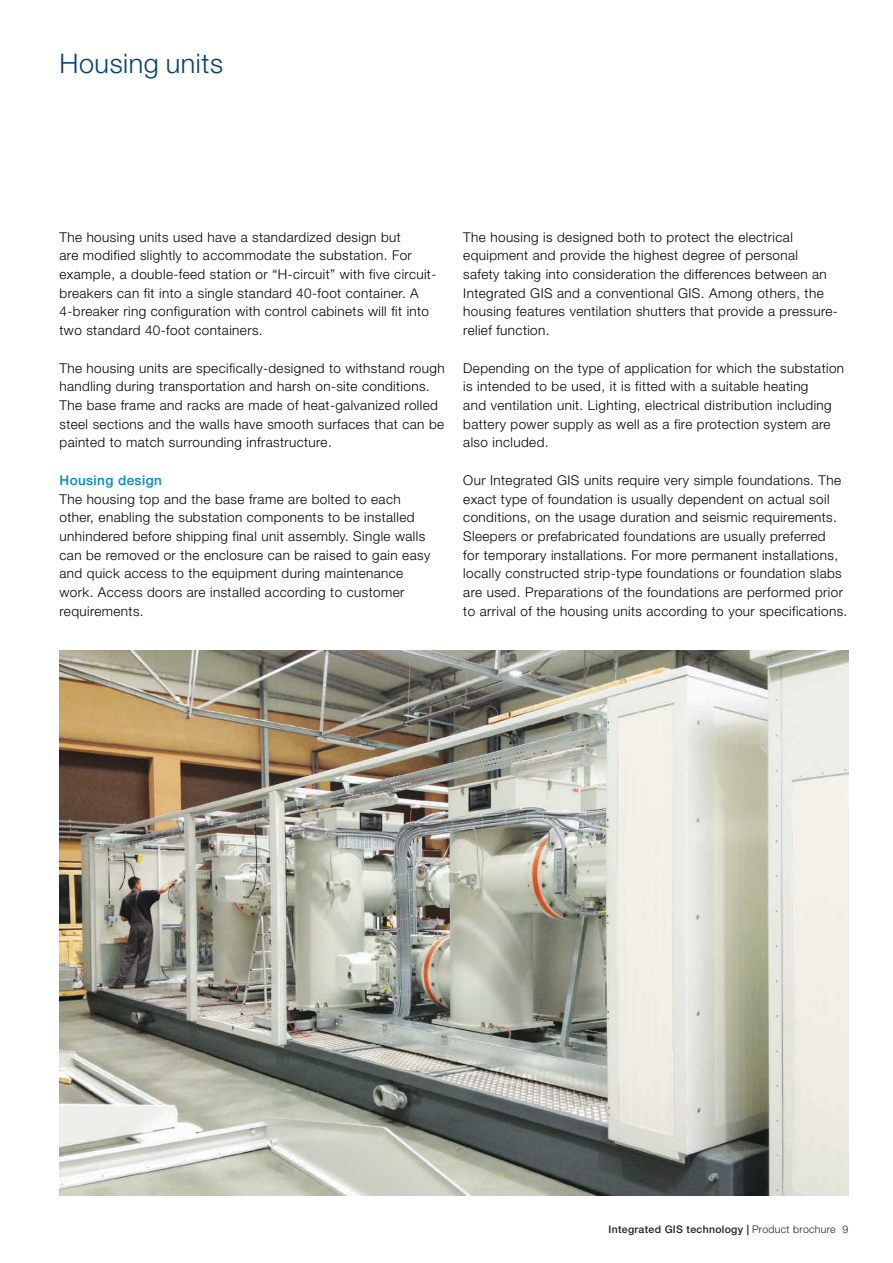
<style>
.page{position:relative;width:893px;height:1263px;background:#fff}
.page>*{position:absolute;margin:0;border:0;box-sizing:border-box;transform-origin:0 0}
.t1{font:300 27px "Helvetica Neue LT Std";letter-spacing:.02em;color:#004279}
.t2{font:300 13.5px/18.8px "Helvetica Neue LT Std";letter-spacing:.03em;color:#000}
.t3{font:500 13.5px "Helvetica Neue LT Std";letter-spacing:.03em;color:#0089cf}
.t4{font:500 10.5px "Helvetica Neue LT Std";letter-spacing:.03em;color:#231f20}
.s1{font-weight:300}
</style>
<div class="page">
<img style="left:60px;top:651px;width:788px;height:545px">
<h1 class="t1" style="left:60px;top:47px;width:165px">Housing units</h1>
<p class="t2" style="left:60px;top:227px;width:378px">The housing units used have a standardized design but<br>are modified slightly to accommodate the substation. For example, a double-feed station or “H-circuit” with five circuit&shy;breakers can fit into a single standard 40-foot container. A 4-breaker ring configuration with control cabinets will fit into two standard 40-foot containers.</p>
<p class="t2" style="left:60px;top:358px;width:387px">The housing units are specifically-designed to withstand rough handling during transportation and harsh on-site conditions.<br>The base frame and racks are made of heat-galvanized rolled steel sections and the walls have smooth surfaces that can be painted to match surrounding infrastructure.</p>
<p class="t3" style="left:60px;top:472px;width:104px">Housing design</p>
<p class="t2" style="left:60px;top:489px;width:372px">The housing top and the base frame are bolted to each other, enabling the substation components to be installed unhindered before shipping final unit assembly. Single walls can be removed or the enclosure can be raised to gain easy and quick access to the equipment during maintenance work. Access doors are installed according to customer requirements.</p>
<p class="t2" style="left:463px;top:227px;width:376px">The housing is designed both to protect the electrical equipment and provide the highest degree of personal<br>safety taking into consideration the differences between an Integrated GIS and a conventional GIS. Among others, the housing features ventilation shutters that provide a pressure&shy;relief function.</p>
<p class="t2" style="left:463px;top:358px;width:382px">Depending on the type of application for which the substation is intended to be used, it is fitted with a suitable heating<br>and ventilation unit. Lighting, electrical distribution including battery power supply as well as a fire protection system are also included.</p>
<p class="t2" style="left:463px;top:470px;width:386px">Our Integrated GIS units require very simple foundations. The exact type of foundation is usually dependent on actual soil conditions, on the usage duration and seismic requirements.<br>Sleepers or prefabricated foundations are usually preferred<br>for temporary installations. For more permanent installations, locally constructed strip-type foundations or foundation slabs are used. Preparations of the foundations are performed prior to arrival of the housing units according to your specifications.</p>
<p class="t4" style="left:608px;top:1223px;width:241px">Integrated GIS technology | <span class="s1">Product brochure 9</span></p>
</div>
